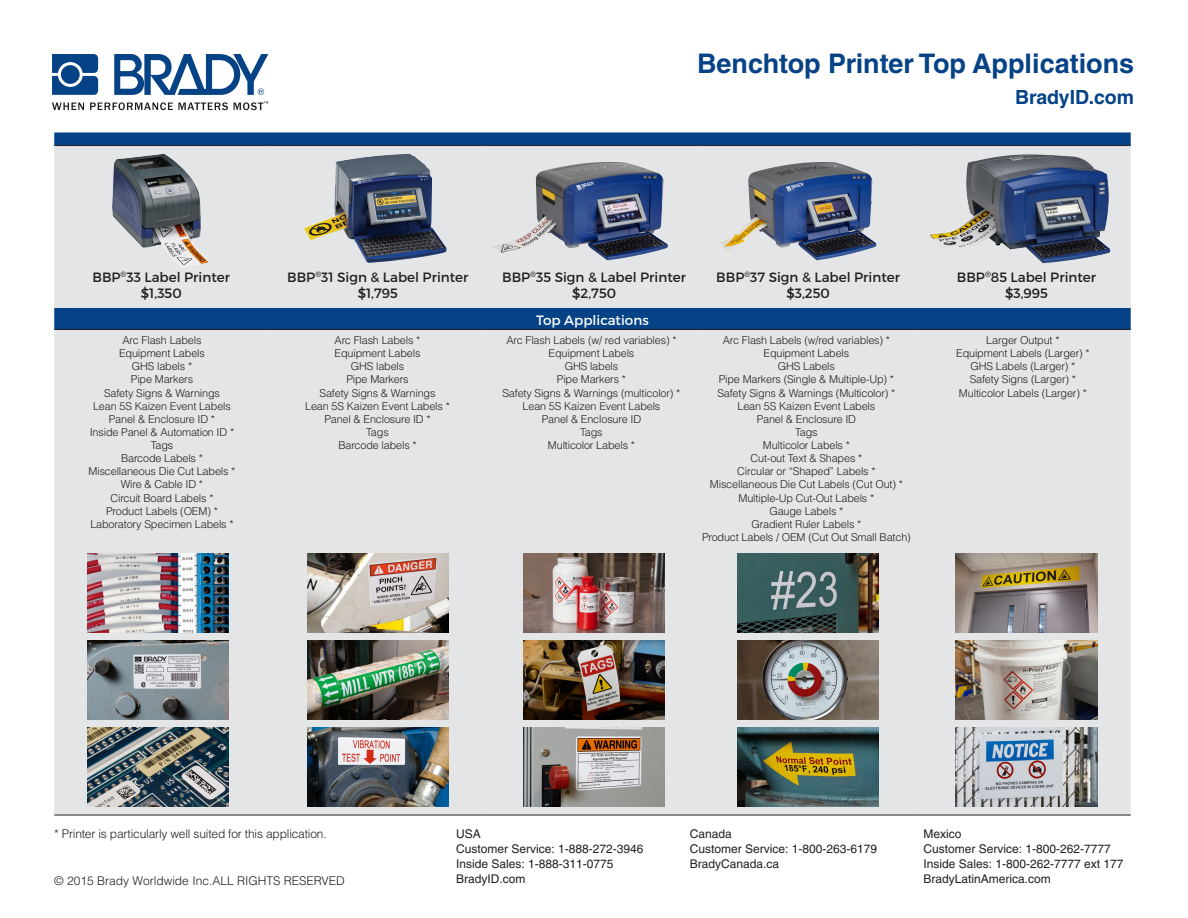
<style>
.page{position:relative;width:1188px;height:918px;background:#fff}
.page>*{position:absolute;margin:0;border:0;box-sizing:border-box;transform-origin:0 0}
._01_Headline_1_-_14p{font:700 27px "Helvetica LT Std";color:#054286}
._01_Headline_1_-_14p-2{font:700 19.5px "Helvetica LT Std";color:#054286}
._03_subheadline_2{font:13.5px/16.5px "Montserrat";color:#231f20;text-align:center}
._03_subheadline_2-2{font:13.5px "Montserrat";color:#fff}
._03_Body_text{font:12px/15px "Helvetica LT Std";color:#231f20}
._903_TABLE__body_cop{font:300 12px "Helvetica LT Std";letter-spacing:-.015em;color:#231f20}
._05_Body_copy{font:300 12px "Helvetica LT Std";color:#231f20}
._903_TABLE__body_cop-2{font:300 10.8px "Helvetica LT Std";letter-spacing:-.015em;color:#231f20}
</style>
<div class="page">
<svg style="left:54px;top:132px;width:1077px;height:13px;background:#0e488a"></svg>
<div style="left:54px;top:146px;width:1077px;height:669px;background:#e3e5e7"></div>
<hr style="left:54px;top:145px;width:216px;height:1px;background:#231f20">
<hr style="left:270px;top:145px;width:215px;height:1px;background:#231f20">
<hr style="left:485px;top:145px;width:213px;height:1px;background:#231f20">
<hr style="left:698px;top:145px;width:217px;height:1px;background:#231f20">
<hr style="left:915px;top:145px;width:216px;height:1px;background:#231f20">
<hr style="left:54px;top:815px;width:216px;height:1px;background:#231f20">
<hr style="left:270px;top:815px;width:215px;height:1px;background:#231f20">
<hr style="left:485px;top:815px;width:213px;height:1px;background:#231f20">
<hr style="left:698px;top:815px;width:217px;height:1px;background:#231f20">
<hr style="left:915px;top:815px;width:216px;height:1px;background:#231f20">
<hr style="left:54px;top:329px;width:216px;height:1px;background:#231f20">
<hr style="left:270px;top:329px;width:215px;height:1px;background:#231f20">
<hr style="left:485px;top:329px;width:213px;height:1px;background:#231f20">
<hr style="left:698px;top:329px;width:217px;height:1px;background:#231f20">
<hr style="left:915px;top:329px;width:216px;height:1px;background:#231f20">
<img style="left:87px;top:554px;width:142px;height:78px">
<img style="left:307px;top:554px;width:142px;height:78px">
<img style="left:523px;top:554px;width:142px;height:78px">
<img style="left:737px;top:641px;width:142px;height:79px">
<img style="left:956px;top:554px;width:141px;height:78px">
<img style="left:87px;top:641px;width:142px;height:79px">
<img style="left:307px;top:641px;width:142px;height:79px">
<img style="left:523px;top:641px;width:142px;height:79px">
<img style="left:737px;top:554px;width:142px;height:78px">
<img style="left:956px;top:641px;width:141px;height:79px">
<img style="left:87px;top:728px;width:142px;height:79px">
<img style="left:307px;top:728px;width:142px;height:79px">
<img style="left:523px;top:728px;width:142px;height:79px">
<img style="left:737px;top:728px;width:142px;height:79px">
<img style="left:956px;top:728px;width:141px;height:79px">
<img style="left:112px;top:154px;width:51px;height:54px">
<img style="left:304px;top:154px;width:143px;height:109px">
<img style="left:926px;top:155px;width:184px;height:108px">
<img style="left:492px;top:162px;width:176px;height:98px">
<img style="left:719px;top:162px;width:158px;height:98px">
<svg style="left:52px;top:54px;width:46px;height:41px;background:#30629b"></svg>
<div style="left:61px;top:65px;width:19px;height:19px;background:#054286;border-radius:50%"></div>
<svg style="left:114px;top:54px;width:154px;height:41px"></svg>
<svg style="left:52px;top:103px;width:32px;height:7px"></svg>
<svg style="left:90px;top:102px;width:138px;height:8px"></svg>
<svg style="left:234px;top:101px;width:34px;height:9px"></svg>
<p class="_01_Headline_1_-_14p" style="left:697px;top:47px;width:439px">Benchtop Printer Top Applications</p>
<p class="_01_Headline_1_-_14p-2" style="left:1015px;top:85px;width:121px">BradyID.com</p>
<p class="_03_subheadline_2" style="left:92px;top:269px;width:139px">BBP<sup>®</sup>33 Label Printer $1,350</p>
<p class="_903_TABLE__body_cop-2" style="left:123px;top:333px;width:80px">Arc Flash Labels</p>
<p class="_903_TABLE__body_cop-2" style="left:119px;top:347px;width:87px">Equipment Labels</p>
<p class="_903_TABLE__body_cop-2" style="left:132px;top:360px;width:62px">GHS labels *</p>
<p class="_903_TABLE__body_cop-2" style="left:131px;top:373px;width:64px">Pipe Markers</p>
<p class="_903_TABLE__body_cop-2" style="left:104px;top:386px;width:117px">Safety Signs &amp; Warnings</p>
<p class="_903_TABLE__body_cop-2" style="left:93px;top:399px;width:139px">Lean 5S Kaizen Event Labels</p>
<p class="_903_TABLE__body_cop-2" style="left:109px;top:412px;width:108px">Panel &amp; Enclosure ID *</p>
<p class="_903_TABLE__body_cop-2" style="left:90px;top:425px;width:146px">Inside Panel &amp; Automation ID *</p>
<p class="_903_TABLE__body_cop-2" style="left:151px;top:438px;width:24px">Tags</p>
<p class="_903_TABLE__body_cop-2" style="left:121px;top:452px;width:83px">Barcode Labels *</p>
<p class="_903_TABLE__body_cop-2" style="left:89px;top:465px;width:148px">Miscellaneous Die Cut Labels *</p>
<p class="_903_TABLE__body_cop-2" style="left:121px;top:478px;width:84px">Wire &amp; Cable ID *</p>
<p class="_903_TABLE__body_cop-2" style="left:110px;top:491px;width:105px">Circuit Board Labels *</p>
<p class="_903_TABLE__body_cop-2" style="left:106px;top:504px;width:113px">Product Labels (OEM) *</p>
<p class="_903_TABLE__body_cop-2" style="left:90px;top:517px;width:145px">Laboratory Specimen Labels *</p>
<p class="_03_subheadline_2" style="left:287px;top:269px;width:183px">BBP<sup>®</sup>31 Sign &amp; Label Printer $1,795</p>
<p class="_03_subheadline_2" style="left:957px;top:269px;width:141px">BBP<sup>®</sup>85 Label Printer $3,995</p>
<p class="_03_subheadline_2" style="left:502px;top:269px;width:185px">BBP<sup>®</sup>35 Sign &amp; Label Printer $2,750</p>
<p class="_03_subheadline_2" style="left:716px;top:269px;width:185px">BBP<sup>®</sup>37 Sign &amp; Label Printer $3,250</p>
<p class="_903_TABLE__body_cop-2" style="left:335px;top:333px;width:87px">Arc Flash Labels *</p>
<p class="_903_TABLE__body_cop-2" style="left:335px;top:347px;width:87px">Equipment Labels</p>
<p class="_903_TABLE__body_cop-2" style="left:351px;top:360px;width:55px">GHS labels</p>
<p class="_903_TABLE__body_cop-2" style="left:346px;top:373px;width:64px">Pipe Markers</p>
<p class="_903_TABLE__body_cop-2" style="left:320px;top:386px;width:117px">Safety Signs &amp; Warnings</p>
<p class="_903_TABLE__body_cop-2" style="left:305px;top:399px;width:146px">Lean 5S Kaizen Event Labels *</p>
<p class="_903_TABLE__body_cop-2" style="left:324px;top:412px;width:108px">Panel &amp; Enclosure ID *</p>
<p class="_903_TABLE__body_cop-2" style="left:366px;top:425px;width:24px">Tags</p>
<p class="_903_TABLE__body_cop-2" style="left:338px;top:438px;width:80px">Barcode labels *</p>
<p class="_03_subheadline_2-2" style="left:536px;top:312px;width:114px">Top Applications</p>
<p class="_903_TABLE__body_cop-2" style="left:506px;top:333px;width:172px">Arc Flash Labels (w/ red variables) *</p>
<p class="_903_TABLE__body_cop-2" style="left:549px;top:347px;width:87px">Equipment Labels</p>
<p class="_903_TABLE__body_cop-2" style="left:565px;top:360px;width:55px">GHS labels</p>
<p class="_903_TABLE__body_cop-2" style="left:557px;top:373px;width:71px">Pipe Markers *</p>
<p class="_903_TABLE__body_cop-2" style="left:502px;top:386px;width:180px">Safety Signs &amp; Warnings (multicolor) *</p>
<p class="_903_TABLE__body_cop-2" style="left:523px;top:399px;width:139px">Lean 5S Kaizen Event Labels</p>
<p class="_903_TABLE__body_cop-2" style="left:542px;top:412px;width:101px">Panel &amp; Enclosure ID</p>
<p class="_903_TABLE__body_cop-2" style="left:580px;top:425px;width:24px">Tags</p>
<p class="_903_TABLE__body_cop-2" style="left:548px;top:438px;width:89px">Multicolor Labels *</p>
<p class="_903_TABLE__body_cop-2" style="left:723px;top:333px;width:169px">Arc Flash Labels (w/red variables) *</p>
<p class="_903_TABLE__body_cop-2" style="left:764px;top:347px;width:87px">Equipment Labels</p>
<p class="_903_TABLE__body_cop-2" style="left:778px;top:360px;width:59px">GHS Labels</p>
<p class="_903_TABLE__body_cop-2" style="left:719px;top:373px;width:177px">Pipe Markers (Single &amp; Multiple-Up) *</p>
<p class="_903_TABLE__body_cop-2" style="left:717px;top:386px;width:180px">Safety Signs &amp; Warnings (Multicolor) *</p>
<p class="_903_TABLE__body_cop-2" style="left:738px;top:399px;width:139px">Lean 5S Kaizen Event Labels</p>
<p class="_903_TABLE__body_cop-2" style="left:757px;top:412px;width:101px">Panel &amp; Enclosure ID</p>
<p class="_903_TABLE__body_cop-2" style="left:795px;top:425px;width:24px">Tags</p>
<p class="_903_TABLE__body_cop-2" style="left:763px;top:438px;width:89px">Multicolor Labels *</p>
<p class="_903_TABLE__body_cop-2" style="left:751px;top:452px;width:113px">Cut-out Text &amp; Shapes *</p>
<p class="_903_TABLE__body_cop-2" style="left:737px;top:465px;width:140px">Circular or “Shaped” Labels *</p>
<p class="_903_TABLE__body_cop-2" style="left:710px;top:478px;width:195px">Miscellaneous Die Cut Labels (Cut Out) *</p>
<p class="_903_TABLE__body_cop-2" style="left:739px;top:491px;width:137px">Multiple-Up Cut-Out Labels *</p>
<p class="_903_TABLE__body_cop-2" style="left:769px;top:504px;width:76px">Gauge Labels *</p>
<p class="_903_TABLE__body_cop-2" style="left:751px;top:517px;width:112px">Gradient Ruler Labels *</p>
<p class="_903_TABLE__body_cop-2" style="left:702px;top:530px;width:210px">Product Labels / OEM (Cut Out Small Batch)</p>
<p class="_903_TABLE__body_cop-2" style="left:986px;top:333px;width:75px">Larger Output *</p>
<p class="_903_TABLE__body_cop-2" style="left:956px;top:347px;width:135px">Equipment Labels (Larger) *</p>
<p class="_903_TABLE__body_cop-2" style="left:971px;top:360px;width:106px">GHS Labels (Larger) *</p>
<p class="_903_TABLE__body_cop-2" style="left:970px;top:373px;width:108px">Safety Signs (Larger) *</p>
<p class="_903_TABLE__body_cop-2" style="left:959px;top:386px;width:129px">Multicolor Labels (Larger) *</p>
<p class="_903_TABLE__body_cop" style="left:54px;top:826px;width:274px">* Printer is particularly well suited for this application.</p>
<p class="_05_Body_copy" style="left:54px;top:873px;width:292px">© 2015 Brady Worldwide Inc.ALL RIGHTS RESERVED</p>
<p class="_03_Body_text" style="left:456px;top:826px;width:189px">USA<br>Customer Service: 1-888-272-3946<br>Inside Sales: 1-888-311-0775<br>BradyID.com</p>
<p class="_03_Body_text" style="left:690px;top:826px;width:189px">Canada<br>Customer Service: 1-800-263-6179<br>BradyCanada.ca</p>
<p class="_03_Body_text" style="left:924px;top:826px;width:202px">Mexico<br>Customer Service: 1-800-262-7777<br>Inside Sales: 1-800-262-7777 ext 177<br>BradyLatinAmerica.com</p>
</div>
